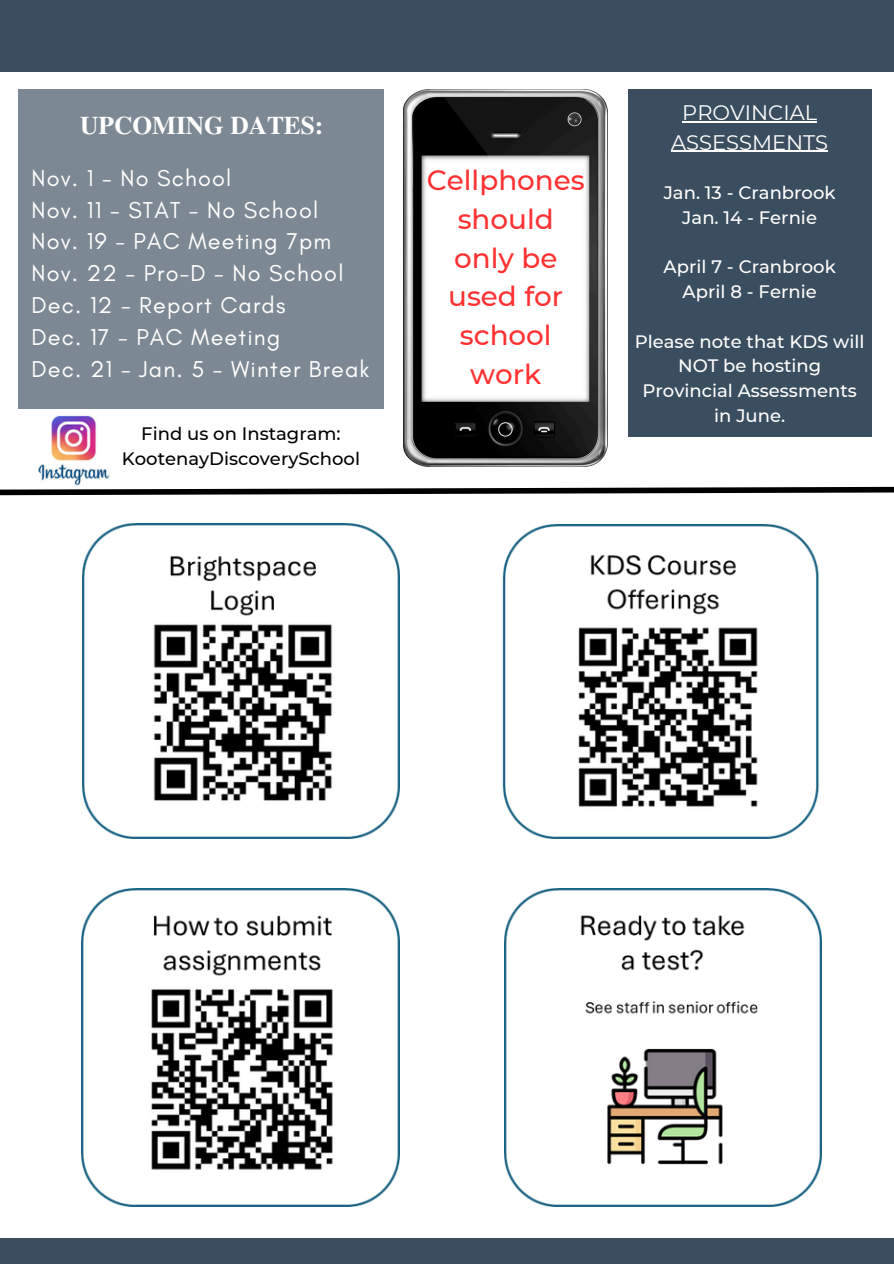
<style>
.page{position:relative;width:894px;height:1264px;background:#fff}
.page>*{position:absolute;margin:0;border:0;box-sizing:border-box;transform-origin:0 0}
.t1{font:500 27.75px/38.5px "Montserrat";color:#ff3131;text-align:center}
.t2{font:700 25.35px "Te X Gyre Termes";color:#fff}
.t3{font:23.4px/31.8px "Glacial Indifference";letter-spacing:.05em;color:#fff}
.t4{font:21px/29.2px "Montserrat";color:#fefefe;text-align:center}
.t5{font:500 18px/24.8px "Montserrat";color:#fefefe;text-align:center}
.t6{font:500 18px/24.8px "Montserrat";color:#000;text-align:center}
</style>
<div class="page">
<div style="left:18px;top:89px;width:365px;height:319px;background:#7c8994"></div>
<div style="left:0;top:0;width:893px;height:71px;background:#3b4e5f"></div>
<img style="left:404px;top:89px;width:203px;height:377px">
<img style="left:38px;top:415px;width:72px;height:69px">
<svg style="left:0;top:484px;width:893px;height:12px"></svg>
<div style="left:0;top:1237px;width:893px;height:26px;background:#3b4e5f"></div>
<div style="left:627px;top:89px;width:244px;height:347px;background:#3b4e5f"></div>
<hr style="left:682px;top:121px;width:134px;height:1px;background:#fefefe">
<hr style="left:671px;top:151px;width:156px;height:1px;background:#fefefe">
<img style="left:83px;top:523px;width:316px;height:315px">
<img style="left:502px;top:524px;width:317px;height:314px">
<img style="left:81px;top:888px;width:318px;height:318px">
<img style="left:504px;top:888px;width:317px;height:318px">
<h2 class="t2" style="left:80px;top:106px;width:244px">UPCOMING DATES:</h2>
<h3 class="t3" style="left:32px;top:162px;width:339px">Nov. 1 - No School<br>Nov. 11 - STAT - No School<br>Nov. 19 - PAC Meeting 7pm<br>Nov. 22 - Pro-D - No School<br>Dec. 12 - Report Cards<br>Dec. 17 - PAC Meeting<br>Dec. 21 - Jan. 5 - Winter Break</h3>
<p class="t1" style="left:426px;top:161px;width:159px">Cellphones should only be used for school work</p>
<p class="t6" style="left:122px;top:421px;width:240px">Find us on Instagram:<br>KootenayDiscoverySchool</p>
<h4 class="t4" style="left:671px;top:98px;width:158px">PROVINCIAL<br>ASSESSMENTS</h4>
<p class="t5" style="left:663px;top:180px;width:173px">Jan. 13 - Cranbrook</p>
<p class="t5" style="left:682px;top:205px;width:136px">Jan. 14 - Fernie</p>
<p class="t5" style="left:663px;top:254px;width:174px">April 7 - Cranbrook</p>
<p class="t5" style="left:682px;top:279px;width:136px">April 8 - Fernie</p>
<p class="t5" style="left:634px;top:329px;width:231px">Please note that KDS will<br>NOT be hosting<br>Provincial Assessments in June.</p>
</div>
